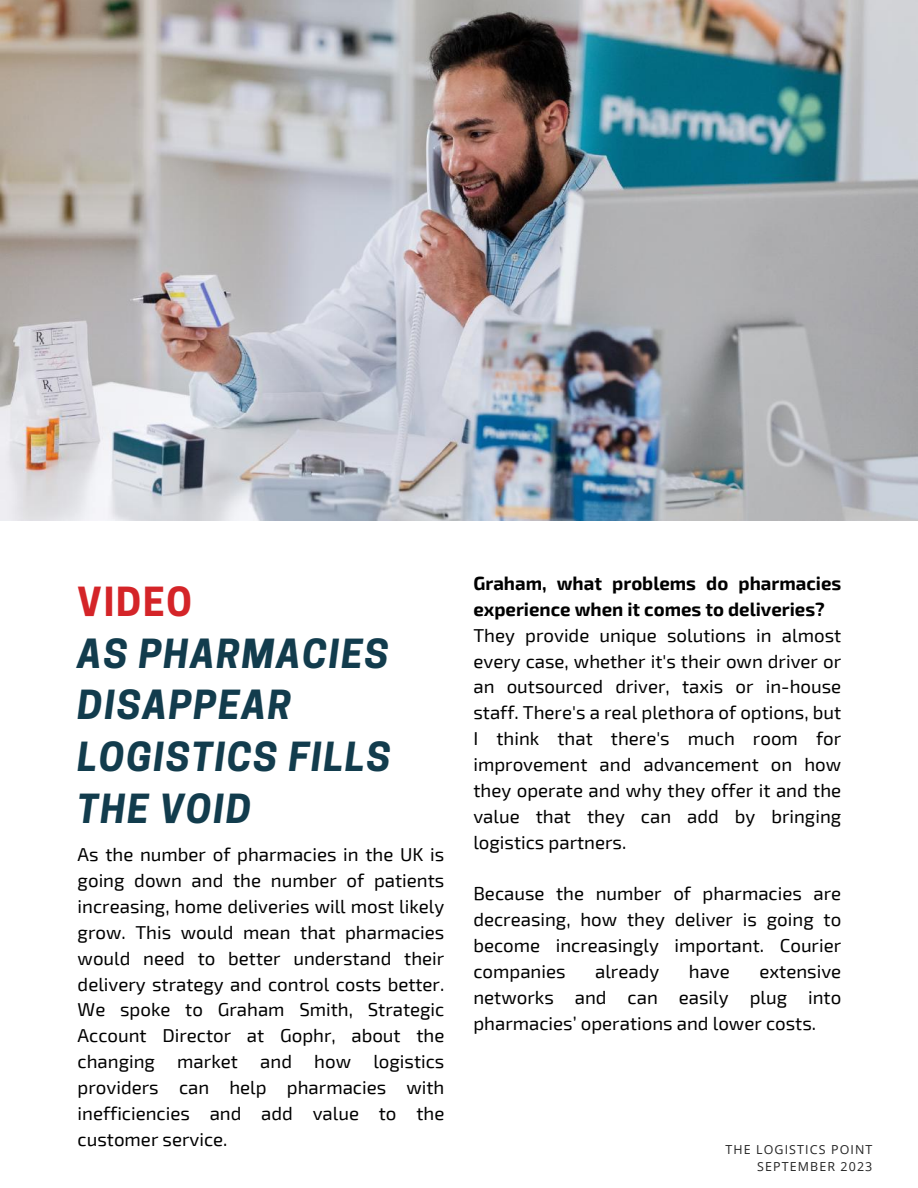
<style>
.page{position:relative;width:918px;height:1188px;background:#fff}
.page>*{position:absolute;margin:0;border:0;box-sizing:border-box;transform-origin:0 0}
.t1{font:italic 700 37.65px/51.8px "Cooper Hewitt";letter-spacing:.05em;color:#123c4d}
.t2{font:700 37.65px "Cooper Hewitt";letter-spacing:.05em;color:#d42428}
.t3{font:18.75px/25.8px "Exo 2";color:#000;text-align:justify}
.t4{font:700 18.75px/25.8px "Exo 2";color:#000}
.t5{font:12.45px/16.8px "Open Sans";letter-spacing:.09em;color:#222;text-align:right}
</style>
<div class="page">
<img style="left:0;top:0;width:918px;height:521px">
<h1 class="t2" style="left:78px;top:588px;width:116px">VIDEO</h1>
<h1 class="t1" style="left:78px;top:632px;width:314px">AS PHARMACIES<br>DISAPPEAR<br>LOGISTICS FILLS<br>THE VOID</h1>
<p class="t3" style="left:78px;top:841px;width:368px">As the number of pharmacies in the UK is going down and the number of patients increasing, home deliveries will most likely grow. This would mean that pharmacies would need to better understand their delivery strategy and control costs better.<br>We spoke to Graham Smith, Strategic Account Director at Gophr, about the changing market and how logistics providers can help pharmacies with inefficiencies and add value to the customer service.</p>
<p class="t4" style="left:473px;top:569px;width:369px">Graham, what problems do pharmacies experience when it comes to deliveries?</p>
<p class="t3" style="left:473px;top:621px;width:369px">They provide unique solutions in almost every case, whether it's their own driver or an outsourced driver, taxis or in-house staff. There's a real plethora of options, but I think that there's much room for improvement and advancement on how they operate and why they offer it and the value that they can add by bringing logistics partners.</p>
<p class="t3" style="left:473px;top:880px;width:369px">Because the number of pharmacies are decreasing, how they deliver is going to become increasingly important. Courier companies</p>
<p class="t3" style="left:595px;top:958px;width:66px">already</p>
<p class="t3" style="left:689px;top:958px;width:43px">have</p>
<p class="t3" style="left:473px;top:958px;width:369px;text-indent:286px">extensive networks and can easily plug into pharmacies’ operations and lower costs.</p>
<p class="t5" style="left:726px;top:1141px;width:148px">THE LOGISTICS POINT<br>SEPTEMBER 2023</p>
</div>
